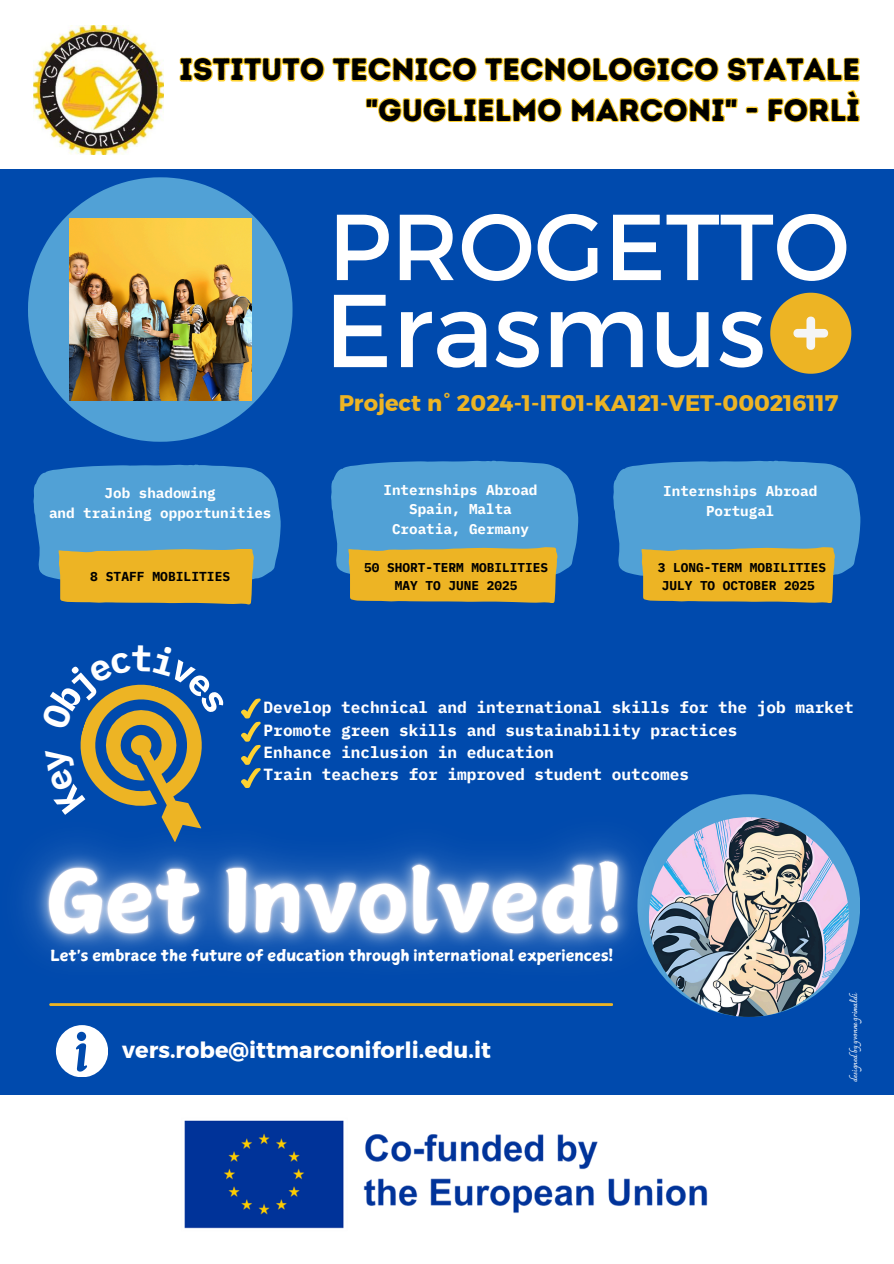
<style>
.page{position:relative;width:894px;height:1264px;background:#fff}
.page>*{position:absolute;margin:0;border:0;box-sizing:border-box;transform-origin:0 0}
.t1{font:103.2px "Kief Montaser Regular";color:#fff}
.t2{font:93.3px "Kief Montaser Regular";color:#fff}
.t3{font:30.75px/40.3px "Intro Rust Base";color:#000;text-align:right}
.t4{font:22.5px "Kief Montaser Bold";color:#edb424}
.t5{font:22.5px "Kief Montaser Bold";color:#fff}
.t6{font:700 16.05px "IBM Plex Mono";color:#fff}
.t7{font:15.15px "Canva Surname Fu";color:#fff}
.t8{font:700 14.25px "IBM Plex Mono";color:#fff}
.t9{font:700 12.9px "IBM Plex Mono";color:#000}
.t10{font:700 12.75px "IBM Plex Mono";color:#000}
.t11{font:700 7.5px "Charmonman";color:#fff}
</style>
<div class="page">
<div style="left:0;top:0;width:893px;height:1263px;background:#004aad"></div>
<div style="left:0;top:0;width:893px;height:168px;background:#fff"></div>
<img style="left:34px;top:26px;width:129px;height:128px">
<svg style="left:770px;top:293px;width:81px;height:81px"></svg>
<svg style="left:33px;top:464px;width:247px;height:140px;background:#769e9d"></svg>
<svg style="left:331px;top:460px;width:247px;height:143px;background:#799e9b"></svg>
<svg style="left:613px;top:460px;width:247px;height:143px;background:#759d9f"></svg>
<div style="left:637px;top:794px;width:223px;height:222px;background:#51a1d6;border-radius:50%"></div>
<img style="left:648px;top:817px;width:200px;height:199px;border-radius:50%">
<svg style="left:56px;top:1032px;width:52px;height:44px"></svg>
<div style="left:0;top:1094px;width:893px;height:169px;background:#fff"></div>
<img style="left:184px;top:1120px;width:524px;height:109px">
<svg style="left:28px;top:177px;width:264px;height:265px;fill:#51a1d6"></svg>
<img style="left:69px;top:218px;width:182px;height:183px">
<img style="left:24px;top:770px;width:686px;height:262px">
<svg style="left:179px;top:57px;width:681px;height:25px"></svg>
<svg style="left:365px;top:90px;width:495px;height:33px"></svg>
<svg style="left:41px;top:684px;width:219px;height:164px"></svg>
<p class="t3" style="left:179px;top:49px;width:682px">ISTITUTO TECNICO TECNOLOGICO STATALE "GUGLIELMO MARCONI" - FORLÌ</p>
<h6 class="t2" style="left:328px;top:190px;width:522px">PROGETTO</h6>
<p class="t1" style="left:324px;top:267px;width:443px">Erasmus</p>
<p class="t8" style="left:105px;top:483px;width:113px">Job shadowing</p>
<p class="t8" style="left:49px;top:503px;width:224px">and training opportunities</p>
<p class="t9" style="left:90px;top:568px;width:141px">8 STAFF MOBILITIES</p>
<h5 class="t4" style="left:338px;top:389px;width:501px">Project n° 2024-1-IT01-KA121-VET-000216117</h5>
<p class="t8" style="left:383px;top:480px;width:155px">Internships Abroad</p>
<p class="t8" style="left:409px;top:500px;width:104px">Spain, Malta</p>
<p class="t8" style="left:392px;top:519px;width:138px">Croatia, Germany</p>
<p class="t10" style="left:364px;top:559px;width:185px">50 SHORT-TERM MOBILITIES</p>
<p class="t10" style="left:395px;top:576px;width:124px">MAY TO JUNE 2025</p>
<p class="t8" style="left:663px;top:481px;width:155px">Internships Abroad</p>
<p class="t8" style="left:705px;top:501px;width:70px">Portugal</p>
<p class="t10" style="left:657px;top:559px;width:170px">3 LONG-TERM MOBILITIES</p>
<p class="t10" style="left:661px;top:576px;width:154px">JULY TO OCTOBER 2025</p>
<p class="t6" style="left:263px;top:696px;width:591px">Develop technical and international skills for the job market</p>
<p class="t6" style="left:263px;top:719px;width:475px">Promote green skills and sustainability practices</p>
<h4 class="t6" style="left:263px;top:741px;width:291px">Enhance inclusion in education</h4>
<p class="t6" style="left:263px;top:764px;width:427px">Train teachers for improved student outcomes</p>
<p class="t7" style="left:50px;top:947px;width:564px">Let's embrace the future of education through international experiences!</p>
<p class="t5" style="left:122px;top:1036px;width:370px">vers.robe@ittmarconiforli.edu.it</p>
<p class="t11" style="left:849px;top:1081px;width:91px;rotate:-90deg">designedbyyvonne grimaldi</p>
</div>
